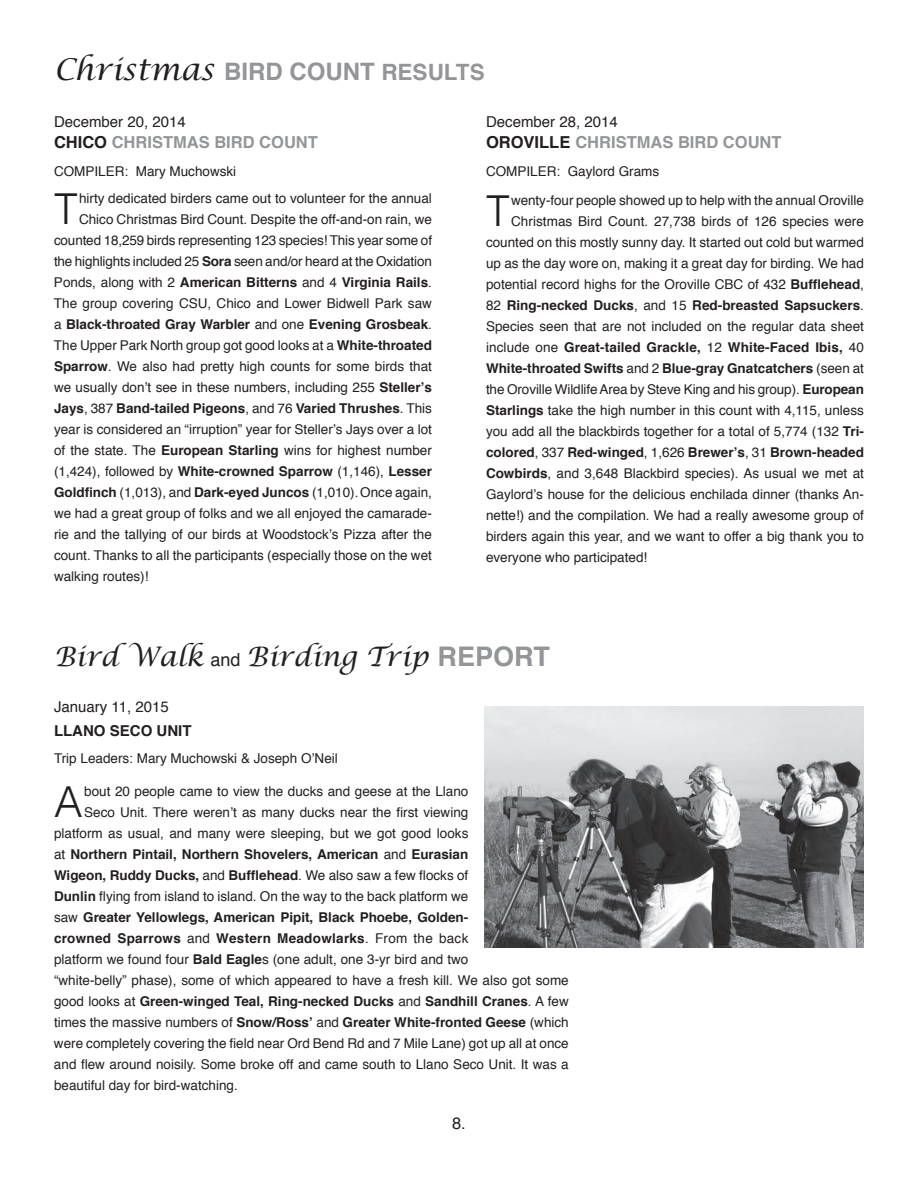
<style>
.page{position:relative;width:918px;height:1188px;background:#fff}
.page>*{position:absolute;margin:0;border:0;box-sizing:border-box;transform-origin:0 0}
.t1{font:300 42.75px "Helvetica";color:#231f20}
.t2{font:italic 30px "Lucida Calligraphy";color:#231f20}
.t3{font:italic 27px "Lucida Calligraphy";color:#231f20}
.t4{font:700 16.5px "Helvetica";color:#939598}
.t5{font:16.5px "Helvetica";color:#231f20}
.t6{font:15px "Helvetica";color:#231f20}
.t7{font:700 15px "Helvetica";color:#231f20}
.t8{font:13.5px "Helvetica";color:#231f20}
.t9{font:700 13.5px "Helvetica";color:#231f20}
.t10{font:700 13.5px "Helvetica";letter-spacing:.02em;color:#231f20}
.s1{font-family:"Helvetica";font-weight:700;font-style:normal;font-size:24px;color:#939598}
.s2{font-family:"Helvetica";font-weight:700;font-style:normal;font-size:22.5px;color:#939598}
.s3{color:#231f20}
.s4{color:#919396}
.s5{font-weight:700}
.s6{font-weight:400}
.s7{font-family:"Helvetica";font-style:normal;font-size:18px}
.s8{font-family:"Helvetica";font-weight:700;font-style:normal;color:#939598}
</style>
<div class="page">
<img style="left:485px;top:706px;width:379px;height:242px">
<h2 class="t2" style="left:54px;top:51px;width:432px">Christmas <span class="s1">BIRD COUNT</span> <span class="s2">RESULTS</span></h2>
<p class="t6" style="left:54px;top:110px;width:133px">December 20, 2014</p>
<p class="t4" style="left:54px;top:129px;width:265px"><span class="s3">CHICO</span> CHRISTMAS BIRD COUNT</p>
<p class="t8" style="left:54px;top:161px;width:184px">COMPILER: Mary Muchowski</p>
<h1 class="t1" style="left:54px;top:182px;width:25px">T</h1>
<p class="t8" style="left:79px;top:188px;width:354px">hirty dedicated birders came out to volunteer for the annual</p>
<p class="t6" style="left:486px;top:110px;width:133px">December 28, 2014</p>
<p class="t4" style="left:486px;top:129px;width:297px"><span class="s3">OROVILLE</span> <span class="s4">C</span>HRISTMAS BIRD COUNT</p>
<p class="t8" style="left:486px;top:161px;width:175px">COMPILER: Gaylord Grams</p>
<h1 class="t1" style="left:486px;top:184px;width:25px">T</h1>
<p class="t8" style="left:511px;top:190px;width:354px">wenty-four people showed up to help with the annual Oroville</p>
<p class="t8" style="left:79px;top:209px;width:354px">Chico Christmas Bird Count. Despite the off-and-on rain, we</p>
<p class="t8" style="left:54px;top:230px;width:380px">counted 18,259 birds representing 123 species! This year some of</p>
<p class="t8" style="left:54px;top:251px;width:379px">the highlights included 25 <span class="s5">Sora</span> seen and/or heard at the Oxidation</p>
<p class="t9" style="left:54px;top:272px;width:380px"><span class="s6">Ponds, along with 2</span> American Bitterns <span class="s6">and 4</span> Virginia Rails<span class="s6">.</span></p>
<p class="t8" style="left:54px;top:293px;width:379px">The group covering CSU, Chico and Lower Bidwell Park saw</p>
<p class="t9" style="left:54px;top:314px;width:380px"><span class="s6">a</span> Black-throated Gray Warbler <span class="s6">and one</span> Evening Grosbeak<span class="s6">.</span></p>
<p class="t8" style="left:54px;top:335px;width:380px">The Upper Park North group got good looks at a <span class="s5">White-throated</span></p>
<p class="t8" style="left:54px;top:356px;width:379px"><span class="s5">Sparrow</span>. We also had pretty high counts for some birds that</p>
<p class="t8" style="left:54px;top:377px;width:379px">we usually don’t see in these numbers, including 255 <span class="s5">Steller’s</span></p>
<p class="t9" style="left:54px;top:398px;width:379px">Jays<span class="s6">, 387</span> Band-tailed Pigeons<span class="s6">, and 76</span> Varied Thrushes<span class="s6">. This</span></p>
<p class="t8" style="left:54px;top:419px;width:380px">year is considered an “irruption” year for Steller’s Jays over a lot</p>
<p class="t8" style="left:54px;top:440px;width:379px">of the state. The <span class="s5">European Starling</span> wins for highest number</p>
<p class="t8" style="left:54px;top:461px;width:379px">(1,424), followed by <span class="s5">White-crowned Sparrow</span> (1,146), <span class="s5">Lesser</span></p>
<p class="t8" style="left:54px;top:482px;width:380px"><span class="s5">Goldfinch</span> (1,013), and <span class="s5">Dark-eyed Juncos</span> (1,010).Once again,</p>
<p class="t8" style="left:54px;top:503px;width:379px">we had a great group of folks and we all enjoyed the camarade-</p>
<p class="t8" style="left:54px;top:524px;width:379px">rie and the tallying of our birds at Woodstock’s Pizza after the</p>
<p class="t8" style="left:54px;top:545px;width:379px">count. Thanks to all the participants (especially those on the wet</p>
<p class="t8" style="left:54px;top:566px;width:96px">walking routes)!</p>
<p class="t8" style="left:511px;top:211px;width:355px">Christmas Bird Count. 27,738 birds of 126 species were</p>
<p class="t8" style="left:486px;top:232px;width:379px">counted on this mostly sunny day. It started out cold but warmed</p>
<p class="t8" style="left:486px;top:253px;width:379px">up as the day wore on, making it a great day for birding. We had</p>
<p class="t8" style="left:486px;top:274px;width:380px">potential record highs for the Oroville CBC of 432 <span class="s5">Bufflehead</span>,</p>
<p class="t9" style="left:486px;top:294px;width:380px"><span class="s6">82</span> Ring-necked Ducks<span class="s6">, and 15</span> Red-breasted Sapsuckers<span class="s6">.</span></p>
<p class="t8" style="left:486px;top:316px;width:379px">Species seen that are not included on the regular data sheet</p>
<p class="t9" style="left:486px;top:336px;width:379px"><span class="s6">include one</span> Great-tailed Grackle, <span class="s6">12</span> White-Faced Ibis, <span class="s6">40</span></p>
<p class="t9" style="left:486px;top:357px;width:380px">White-throated Swifts <span class="s6">and 2</span> Blue-gray Gnatcatchers <span class="s6">(seen at</span></p>
<p class="t8" style="left:486px;top:379px;width:379px">the Oroville Wildlife Area by Steve King and his group). <span class="s5">European</span></p>
<p class="t8" style="left:486px;top:400px;width:379px"><span class="s5">Starlings</span> take the high number in this count with 4,115, unless</p>
<p class="t8" style="left:486px;top:421px;width:379px">you add all the blackbirds together for a total of 5,774 (132 <span class="s5">Tri-</span></p>
<p class="t9" style="left:486px;top:441px;width:380px">colored<span class="s6">, 337</span> Red-winged<span class="s6">, 1,626</span> Brewer’s<span class="s6">, 31</span> Brown-headed</p>
<p class="t8" style="left:486px;top:463px;width:379px"><span class="s5">Cowbirds</span>, and 3,648 Blackbird species). As usual we met at</p>
<p class="t8" style="left:486px;top:484px;width:379px">Gaylord’s house for the delicious enchilada dinner (thanks An-</p>
<p class="t8" style="left:486px;top:505px;width:379px">nette!) and the compilation. We had a really awesome group of</p>
<p class="t8" style="left:486px;top:526px;width:379px">birders again this year, and we want to offer a big thank you to</p>
<p class="t8" style="left:486px;top:547px;width:163px">everyone who participated!</p>
<h3 class="t3" style="left:54px;top:640px;width:498px">Bird Walk <span class="s7">and</span> Birding Trip <span class="s8">REPORT</span></h3>
<p class="t6" style="left:54px;top:695px;width:116px">January 11, 2015</p>
<p class="t7" style="left:54px;top:718px;width:139px">LLANO SECO UNIT</p>
<p class="t8" style="left:54px;top:748px;width:285px">Trip Leaders: Mary Muchowski &amp; Joseph O’Neil</p>
<h1 class="t1" style="left:54px;top:775px;width:30px">A</h1>
<p class="t8" style="left:84px;top:781px;width:386px">bout 20 people came to view the ducks and geese at the Llano</p>
<p class="t8" style="left:84px;top:802px;width:386px">Seco Unit. There weren’t as many ducks near the first viewing</p>
<p class="t8" style="left:54px;top:823px;width:416px">platform as usual, and many were sleeping, but we got good looks</p>
<p class="t9" style="left:54px;top:843px;width:416px"><span class="s6">at</span> Northern Pintail, Northern Shovelers, American <span class="s6">and</span> Eurasian</p>
<p class="t9" style="left:54px;top:864px;width:416px">Wigeon, Ruddy Ducks, <span class="s6">and</span> Bufflehead<span class="s6">. We also saw a few flocks of</span></p>
<p class="t8" style="left:54px;top:886px;width:416px"><span class="s5">Dunlin</span> flying from island to island. On the way to the back platform we</p>
<p class="t9" style="left:54px;top:906px;width:416px"><span class="s6">saw</span> Greater Yellowlegs, American Pipit, Black Phoebe, Golden-</p>
<p class="t10" style="left:54px;top:927px;width:416px">crowned Sparrows <span class="s6">and</span> Western Meadowlarks<span class="s6">. From the back</span></p>
<p class="t8" style="left:54px;top:949px;width:416px">platform we found four <span class="s5">Bald Eagle</span>s (one adult, one 3-yr bird and two</p>
<p class="t8" style="left:54px;top:970px;width:516px">“white-belly” phase), some of which appeared to have a fresh kill. We also got some</p>
<p class="t9" style="left:54px;top:990px;width:516px"><span class="s6">good looks at</span> Green-winged Teal, Ring-necked Ducks <span class="s6">and</span> Sandhill Cranes<span class="s6">. A few</span></p>
<p class="t9" style="left:54px;top:1011px;width:516px"><span class="s6">times the massive numbers of</span> Snow/Ross’ <span class="s6">and</span> Greater White-fronted Geese <span class="s6">(which</span></p>
<p class="t8" style="left:54px;top:1033px;width:516px">were completely covering the field near Ord Bend Rd and 7 Mile Lane) got up all at once</p>
<p class="t8" style="left:54px;top:1054px;width:516px">and flew around noisily. Some broke off and came south to Llano Seco Unit. It was a</p>
<p class="t8" style="left:54px;top:1075px;width:185px">beautiful day for bird-watching.</p>
<p class="t5" style="left:452px;top:1110px;width:15px">8.</p>
</div>
